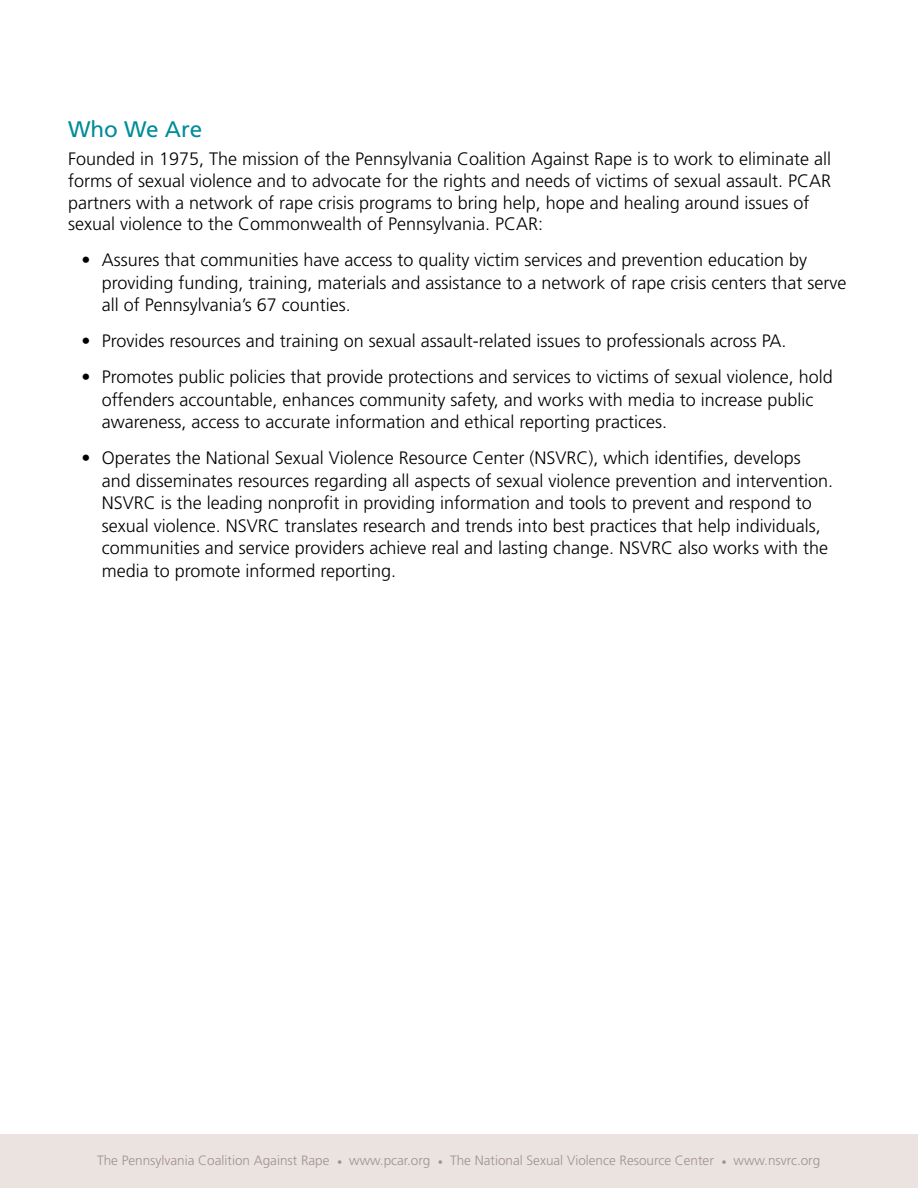
<style>
.page{position:relative;width:918px;height:1188px;background:#fff}
.page>*{position:absolute;margin:0;border:0;box-sizing:border-box;transform-origin:0 0}
.t1{font:22.5px "Frutiger LT Std";color:#008c99}
.t2{font:300 18px/22.5px "Frutiger LT Std";color:#000}
.t3{font:300 13.5px "Frutiger LT Std";color:#a39289}
.s1{font-family:"Minion Pro";font-weight:400}
</style>
<div class="page">
<div style="left:0;top:1134px;width:918px;height:54px;background:#eae3df"></div>
<p class="t1" style="left:68px;top:116px;width:136px">Who We Are</p>
<p class="t2" style="left:68px;top:149px;width:765px;line-height:21.6px">Founded in 1975, The mission of the Pennsylvania Coalition Against Rape is to work to eliminate all forms of sexual violence and to advocate for the rights and needs of victims of sexual assault. PCAR partners with a network of rape crisis programs to bring help, hope and healing around issues of sexual violence to the Commonwealth of Pennsylvania. PCAR:</p>
<p class="t2" style="left:102px;top:249px;width:746px;text-indent:-20px">• Assures that communities have access to quality victim services and prevention education by providing funding, training, materials and assistance to a network of rape crisis centers that serve all of Pennsylvania’s 67 counties.</p>
<p class="t2" style="left:82px;top:330px;width:707px">• Provides resources and training on sexual assault-related issues to professionals across PA.</p>
<p class="t2" style="left:102px;top:366px;width:733px;text-indent:-20px">• Promotes public policies that provide protections and services to victims of sexual violence, hold offenders accountable, enhances community safety, and works with media to increase public awareness, access to accurate information and ethical reporting practices.</p>
<p class="t2" style="left:102px;top:447px;width:733px;text-indent:-20px">• Operates the National Sexual Violence Resource Center (NSVRC), which identifies, develops and disseminates resources regarding all aspects of sexual violence prevention and intervention.<br>NSVRC is the leading nonprofit in providing information and tools to prevent and respond to sexual violence. NSVRC translates research and trends into best practices that help individuals, communities and service providers achieve real and lasting change. NSVRC also works with the media to promote informed reporting.</p>
<p class="t3" style="left:97px;top:1153px;width:725px">The Pennsylvania Coalition Against Rape <span class="s1">•</span> www.pcar.org <span class="s1">•</span> The National Sexual Violence Resource Center <span class="s1">•</span> www.nsvrc.org</p>
</div>
